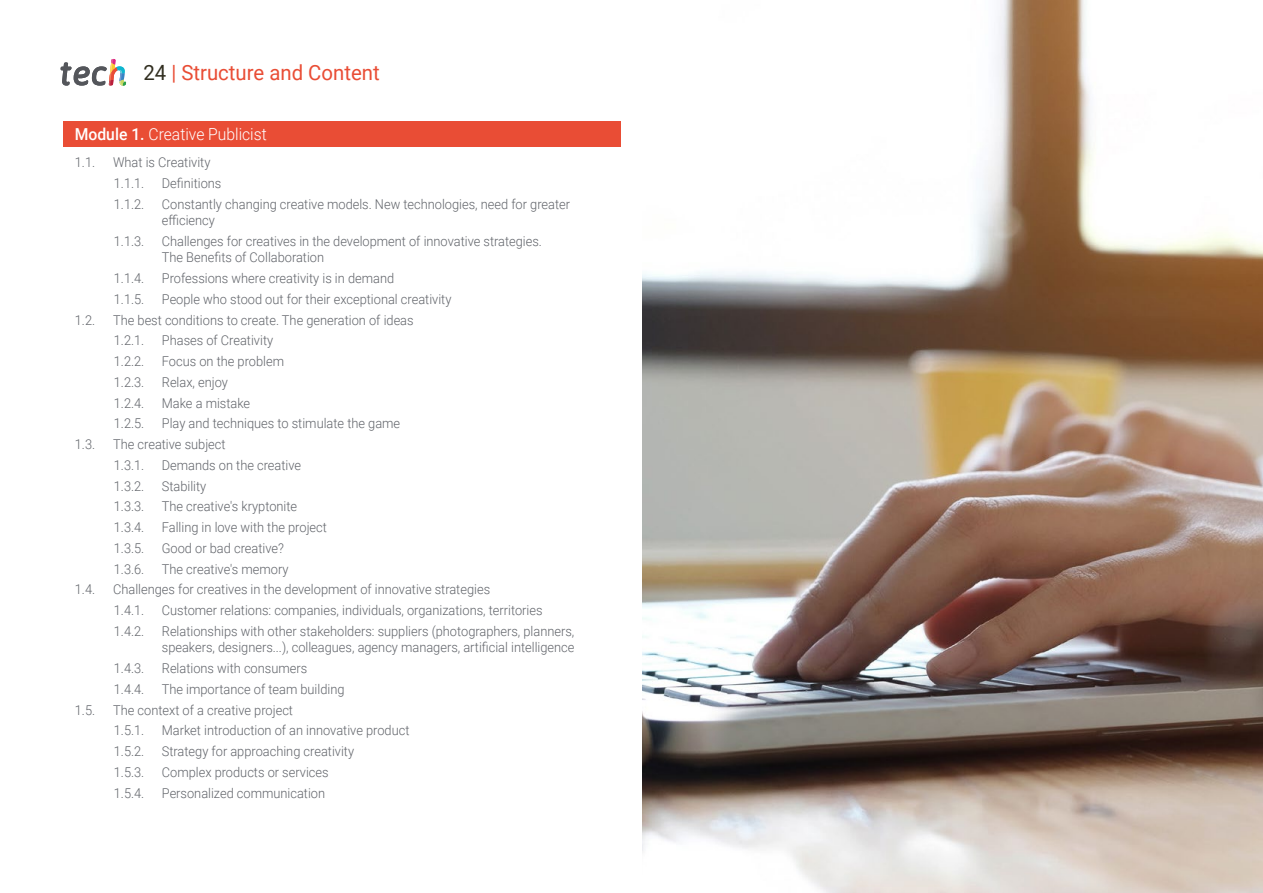
<style>
.page{position:relative;width:1263px;height:893px;background:#fff}
.page>*{position:absolute;margin:0;border:0;box-sizing:border-box;transform-origin:0 0}
.t1{font:21px "Roboto";color:#e94d35}
.t2{font:300 16.5px "Roboto";color:#fff;scale:.95 1}
.t3{font:300 13.5px/20.7px "Roboto";color:#61646a;scale:.95 1}
.s1{color:#312e20}
.s2{font-weight:500}
</style>
<div class="page">
<img style="left:642px;top:0;width:621px;height:893px">
<div style="left:64px;top:121px;width:557px;height:25px;background:#e94d35"></div>
<svg style="left:61px;top:59px;width:65px;height:27px"></svg>
<h1 class="t1" style="left:144px;top:57px;width:238px"><span class="s1">24</span> | Structure and Content</h1>
<p class="t2" style="left:75px;top:123px;width:204px"><span class="s2">Module 1.</span> Creative Publicist</p>
<p class="t3" style="left:75px;top:151px;width:23px">1.1.</p>
<p class="t3" style="left:113px;top:151px;width:104px">What is Creativity<br>1.1.1.</p>
<p class="t3" style="left:162px;top:172px;width:64px">Definitions</p>
<p class="t3" style="left:114px;top:193px;width:34px">1.1.2.</p>
<p class="t3" style="left:162px;top:195px;width:431px;line-height:16.5px">Constantly changing creative models. New technologies, need for greater efficiency</p>
<p class="t3" style="left:114px;top:230px;width:34px">1.1.3.</p>
<p class="t3" style="left:162px;top:232px;width:402px;line-height:16.5px">Challenges for creatives in the development of innovative strategies.<br>The Benefits of Collaboration</p>
<p class="t3" style="left:114px;top:267px;width:34px">1.1.4.</p>
<p class="t3" style="left:162px;top:267px;width:246px">Professions where creativity is in demand</p>
<p class="t3" style="left:114px;top:288px;width:34px">1.1.5.</p>
<p class="t3" style="left:162px;top:288px;width:306px">People who stood out for their exceptional creativity</p>
<p class="t3" style="left:75px;top:309px;width:23px">1.2.</p>
<p class="t3" style="left:113px;top:309px;width:318px">The best conditions to create. The generation of ideas<br>1.2.1.</p>
<p class="t3" style="left:162px;top:330px;width:119px">Phases of Creativity</p>
<p class="t3" style="left:114px;top:350px;width:34px">1.2.2.</p>
<p class="t3" style="left:162px;top:350px;width:130px">Focus on the problem</p>
<p class="t3" style="left:114px;top:371px;width:34px">1.2.3.</p>
<p class="t3" style="left:162px;top:371px;width:71px">Relax, enjoy</p>
<p class="t3" style="left:114px;top:392px;width:34px">1.2.4.</p>
<p class="t3" style="left:162px;top:392px;width:95px">Make a mistake</p>
<p class="t3" style="left:114px;top:413px;width:34px">1.2.5.</p>
<p class="t3" style="left:162px;top:413px;width:252px">Play and techniques to stimulate the game</p>
<p class="t3" style="left:75px;top:433px;width:23px">1.3.</p>
<p class="t3" style="left:113px;top:433px;width:120px">The creative subject<br>1.3.1.</p>
<p class="t3" style="left:162px;top:454px;width:148px">Demands on the creative</p>
<p class="t3" style="left:114px;top:475px;width:34px">1.3.2.</p>
<p class="t3" style="left:162px;top:475px;width:48px">Stability</p>
<p class="t3" style="left:114px;top:496px;width:34px">1.3.3.</p>
<p class="t3" style="left:162px;top:496px;width:144px">The creative's kryptonite</p>
<p class="t3" style="left:114px;top:516px;width:34px">1.3.4.</p>
<p class="t3" style="left:162px;top:516px;width:175px">Falling in love with the project</p>
<p class="t3" style="left:114px;top:537px;width:34px">1.3.5.</p>
<p class="t3" style="left:162px;top:537px;width:130px">Good or bad creative?</p>
<p class="t3" style="left:114px;top:558px;width:34px">1.3.6.</p>
<p class="t3" style="left:162px;top:558px;width:135px">The creative's memory</p>
<p class="t3" style="left:75px;top:579px;width:23px">1.4.</p>
<p class="t3" style="left:113px;top:579px;width:398px">Challenges for creatives in the development of innovative strategies<br>1.4.1.</p>
<p class="t3" style="left:162px;top:599px;width:402px">Customer relations: companies, individuals, organizations, territories</p>
<p class="t3" style="left:114px;top:620px;width:34px">1.4.2.</p>
<p class="t3" style="left:162px;top:622px;width:436px;line-height:16.5px">Relationships with other stakeholders: suppliers (photographers, planners, speakers, designers...), colleagues, agency managers, artificial intelligence</p>
<p class="t3" style="left:114px;top:657px;width:34px">1.4.3.</p>
<p class="t3" style="left:162px;top:657px;width:154px">Relations with consumers</p>
<p class="t3" style="left:114px;top:678px;width:34px">1.4.4.</p>
<p class="t3" style="left:162px;top:678px;width:194px">The importance of team building</p>
<p class="t3" style="left:75px;top:699px;width:23px">1.5.</p>
<p class="t3" style="left:113px;top:699px;width:191px">The context of a creative project<br>1.5.1.</p>
<p class="t3" style="left:162px;top:720px;width:262px">Market introduction of an innovative product</p>
<p class="t3" style="left:114px;top:740px;width:34px">1.5.2.</p>
<p class="t3" style="left:162px;top:740px;width:204px">Strategy for approaching creativity</p>
<p class="t3" style="left:114px;top:761px;width:34px">1.5.3.</p>
<p class="t3" style="left:162px;top:761px;width:177px">Complex products or services</p>
<p class="t3" style="left:114px;top:782px;width:34px">1.5.4.</p>
<p class="t3" style="left:162px;top:782px;width:173px">Personalized communication</p>
</div>
